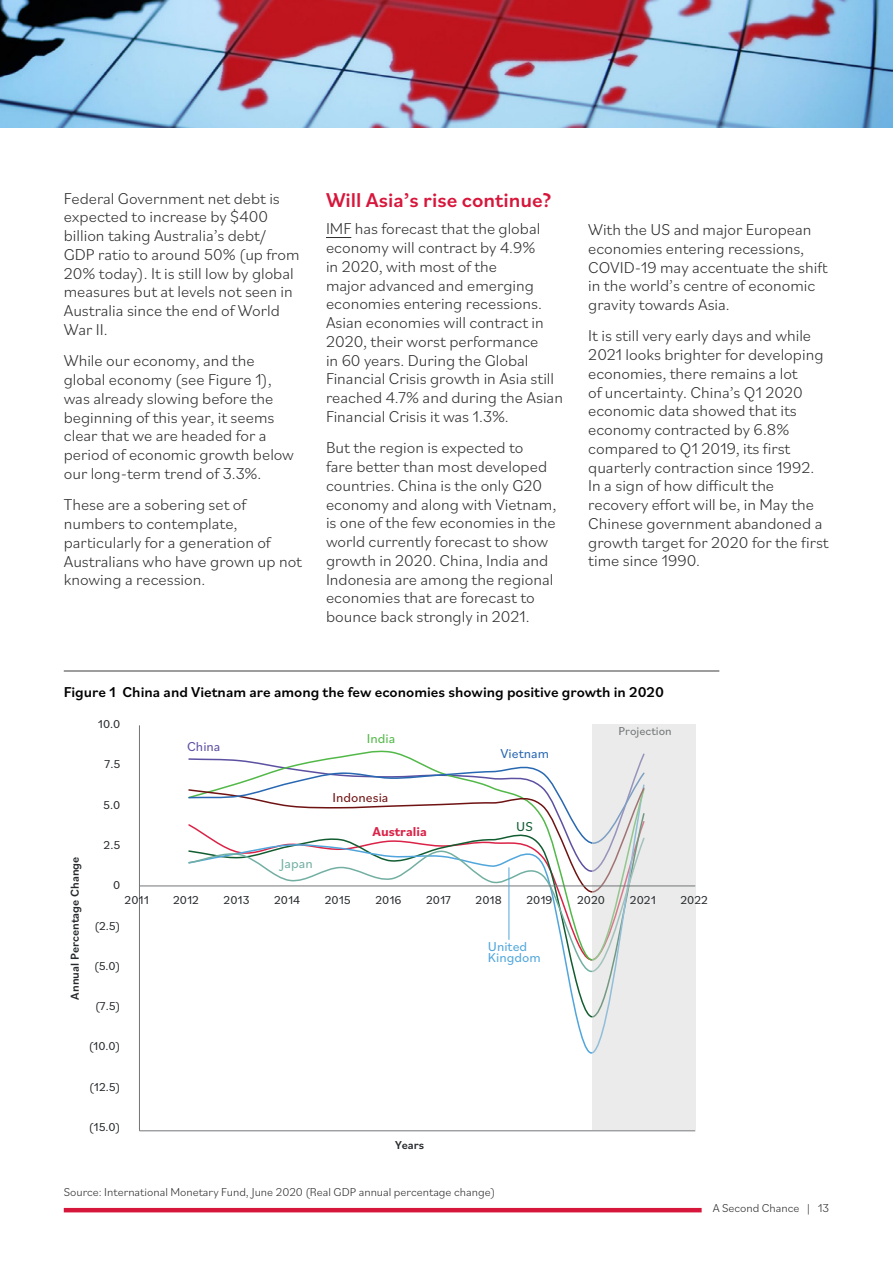
<style>
.page{position:relative;width:893px;height:1263px;background:#fff}
.page>*{position:absolute;margin:0;border:0;box-sizing:border-box;transform-origin:0 0}
.t1{font:500 21px "Bilo";color:#d7163b}
.t2{font:300 16.5px/18.8px "Bilo";color:#2d2d2d}
.t3{font:500 15px "Bilo";color:#000}
.t4{font:13.5px/11.4px "Bilo";color:#50a6dc}
.t5{font:700 13.5px "Bilo";color:#da2347}
.t6{font:13.5px "Bilo";color:#6f1212}
.t7{font:13.5px "Bilo";color:#2867b1}
.t8{font:13.5px "Bilo";color:#72afa2}
.t9{font:13.5px "Bilo";color:#5c50a1}
.t10{font:13.5px "Bilo";color:#52b848}
.t11{font:13.5px "Bilo";color:#115d31}
.t12{font:12px "Bilo";color:#25282b}
.t13{font:300 12px "Bilo";color:#2d2d2d}
.t14{font:500 12px "Bilo";color:#25282b}
.t15{font:12px "Bilo";color:#727678}
</style>
<div class="page">
<svg style="left:326px;top:237px;width:25px;height:1px"></svg>
<img style="left:0;top:0;width:893px;height:128px">
<hr style="left:64px;top:670px;width:655px;height:2px;background:#7d7d7d">
<svg style="left:188px;top:750px;width:404px;height:214px"></svg>
<svg style="left:187px;top:845px;width:405px;height:50px"></svg>
<svg style="left:188px;top:761px;width:404px;height:84px"></svg>
<div style="left:592px;top:725px;width:103px;height:405px;background:#eaebea"></div>
<hr style="left:139px;top:1130px;width:556px;height:1px;background:#727678">
<hr style="left:139px;top:725px;width:1px;height:406px;background:#727678">
<hr style="left:139px;top:886px;width:556px;height:1px;background:#727678">
<hr style="left:509px;top:867px;width:1px;height:73px;background:#50a6dc">
<hr style="left:64px;top:1208px;width:638px;height:4px;background:#d7163b">
<p class="t2" style="left:64px;top:188px;width:237px">Federal Government net debt is expected to increase by $400 billion taking Australia’s debt/<br>GDP ratio to around 50% (up from<br>20% today). It is still low by global measures but at levels not seen in<br>Australia since the end of World<br>War II.</p>
<p class="t2" style="left:64px;top:351px;width:232px">While our economy, and the global economy (see Figure 1), was already slowing before the beginning of this year, it seems clear that we are headed for a period of economic growth below our long-term trend of 3.3%.</p>
<p class="t2" style="left:64px;top:495px;width:239px">These are a sobering set of numbers to contemplate, particularly for a generation of<br>Australians who have grown up not knowing a recession.</p>
<p class="t1" style="left:326px;top:186px;width:227px">Will Asia’s rise continue?</p>
<p class="t2" style="left:326px;top:219px;width:239px">IMF has forecast that the global economy will contract by 4.9%<br>in 2020, with most of the<br>major advanced and emerging economies entering recessions.<br>Asian economies will contract in<br>2020, their worst performance<br>in 60 years. During the Global<br>Financial Crisis growth in Asia still reached 4.7% and during the Asian<br>Financial Crisis it was 1.3%.</p>
<p class="t2" style="left:326px;top:438px;width:232px">But the region is expected to<br>fare better than most developed countries. China is the only G20 economy and along with Vietnam, is one of the few economies in the world currently forecast to show growth in 2020. China, India and<br>Indonesia are among the regional economies that are forecast to bounce back strongly in 2021.</p>
<p class="t2" style="left:588px;top:219px;width:241px">With the US and major European economies entering recessions,<br>COVID-19 may accentuate the shift in the world’s centre of economic gravity towards Asia.</p>
<p class="t2" style="left:588px;top:326px;width:242px">It is still very early days and while<br>2021 looks brighter for developing economies, there remains a lot<br>of uncertainty. China’s Q1 2020 economic data showed that its economy contracted by 6.8% compared to Q1 2019, its first quarterly contraction since 1992.<br>In a sign of how difficult the recovery effort will be, in May the<br>Chinese government abandoned a growth target for 2020 for the first time since 1990.</p>
<p class="t3" style="left:64px;top:682px;width:602px">Figure 1 China and Vietnam are among the few economies showing positive growth in 2020</p>
<p class="t14" style="left:66px;top:1000px;width:145px;rotate:-90deg">Annual Percentage Change</p>
<p class="t12" style="left:98px;top:716px;width:24px">10.0</p>
<p class="t12" style="left:105px;top:756px;width:17px">7.5</p>
<p class="t12" style="left:103px;top:796px;width:19px">5.0</p>
<p class="t12" style="left:104px;top:837px;width:18px">2.5</p>
<p class="t12" style="left:113px;top:877px;width:9px">0</p>
<p class="t9" style="left:187px;top:737px;width:35px">China</p>
<p class="t8" style="left:281px;top:854px;width:33px">Japan</p>
<p class="t10" style="left:367px;top:729px;width:30px">India</p>
<p class="t6" style="left:333px;top:788px;width:57px">Indonesia</p>
<p class="t7" style="left:500px;top:744px;width:50px">Vietnam</p>
<p class="t5" style="left:372px;top:822px;width:56px">Australia</p>
<p class="t11" style="left:516px;top:817px;width:18px">US</p>
<p class="t15" style="left:618px;top:723px;width:55px">Projection</p>
<p class="t12" style="left:125px;top:891px;width:26px">2011</p>
<p class="t12" style="left:173px;top:891px;width:27px">2012</p>
<p class="t12" style="left:224px;top:891px;width:27px">2013</p>
<p class="t12" style="left:274px;top:891px;width:28px">2014</p>
<p class="t12" style="left:325px;top:891px;width:28px">2015</p>
<p class="t12" style="left:375px;top:891px;width:28px">2016</p>
<p class="t12" style="left:426px;top:891px;width:27px">2017</p>
<p class="t12" style="left:476px;top:891px;width:28px">2018</p>
<p class="t12" style="left:526px;top:891px;width:28px">2019</p>
<p class="t12" style="left:577px;top:891px;width:29px">2020</p>
<p class="t12" style="left:630px;top:891px;width:27px">2021</p>
<p class="t12" style="left:680px;top:891px;width:29px">2022</p>
<p class="t12" style="left:94px;top:917px;width:28px">(2.5)</p>
<p class="t12" style="left:94px;top:957px;width:28px">(5.0)</p>
<p class="t12" style="left:95px;top:998px;width:27px">(7.5)</p>
<p class="t4" style="left:488px;top:940px;width:54px">United<br>Kingdom</p>
<p class="t12" style="left:89px;top:1038px;width:33px">(10.0)</p>
<p class="t12" style="left:89px;top:1078px;width:33px">(12.5)</p>
<p class="t12" style="left:89px;top:1118px;width:33px">(15.0)</p>
<p class="t14" style="left:395px;top:1137px;width:31px">Years</p>
<p class="t13" style="left:64px;top:1183px;width:433px">Source: International Monetary Fund, June 2020 (Real GDP annual percentage change)</p>
<p class="t13" style="left:713px;top:1200px;width:118px">A Second Chance | 13</p>
</div>
